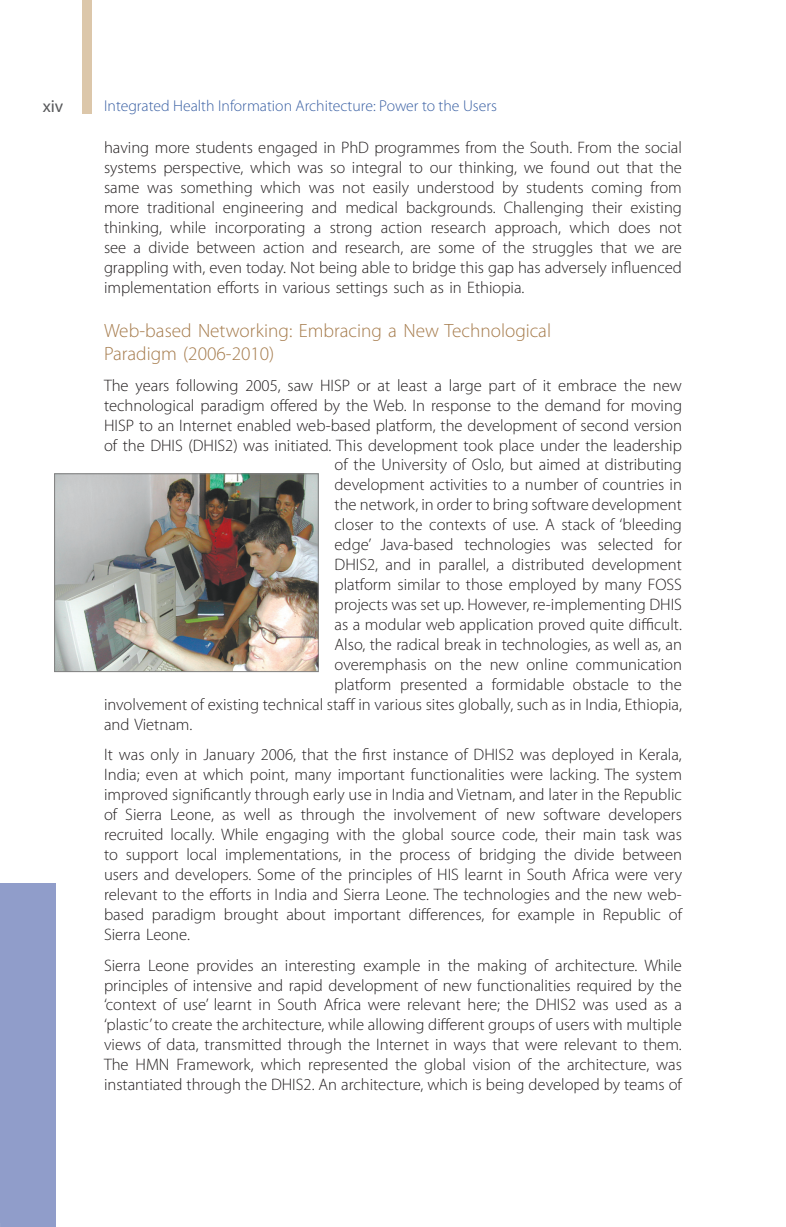
<style>
.page{position:relative;width:786px;height:1227px;background:#fff}
.page>*{position:absolute;margin:0;border:0;box-sizing:border-box;transform-origin:0 0}
.t1{font:300 19.25px/23.1px "Myriad Pro";color:#a67c4d}
.t2{font:17.5px "Myriad Pro";color:#57585a}
.t3{font:300 16.62px/19.9px "Myriad Pro";color:#231f20;text-align:justify}
.t4{font:300 15.75px "Myriad Pro";color:#3b61a4}
</style>
<div class="page">
<svg style="left:82px;top:0;width:10px;height:113px"></svg>
<div style="left:0;top:883px;width:56px;height:343px;background:#909dca"></div>
<img style="left:56px;top:474px;width:263px;height:197px">
<div style="left:54px;top:473px;width:264px;height:199px;border:1px solid #808080"></div>
<p class="t2" style="left:43px;top:95px;width:22px">xiv</p>
<p class="t4" style="left:104px;top:97px;width:394px">Integrated Health Information Architecture: Power to the Users</p>
<p class="t3" style="left:104px;top:138px;width:579px">having more students engaged in PhD programmes from the South. From the social systems perspective, which was so integral to our thinking, we found out that the same was something which was not easily understood by students coming from more traditional engineering and medical backgrounds. Challenging their existing thinking, while incorporating a strong action research approach, which does not see a divide between action and research, are some of the struggles that we are grappling with, even today. Not being able to bridge this gap has adversely influenced implementation efforts in various settings such as in Ethiopia.</p>
<p class="t1" style="left:104px;top:319px;width:448px">Web-based Networking: Embracing a New Technological<br>Paradigm (2006-2010)</p>
<p class="t3" style="left:104px;top:375px;width:579px">The years following 2005, saw HISP or at least a large part of it embrace the new</p>
<p class="t3" style="left:104px;top:395px;width:579px">technological paradigm offered by the Web. In response to the demand for moving</p>
<p class="t3" style="left:104px;top:415px;width:579px">HISP to an Internet enabled web-based platform, the development of second version</p>
<p class="t3" style="left:104px;top:435px;width:579px">of the DHIS (DHIS2) was initiated. This development took place under the leadership</p>
<p class="t3" style="left:334px;top:455px;width:349px">of the University of Oslo, but aimed at distributing</p>
<p class="t3" style="left:334px;top:475px;width:349px">development activities to a number of countries in</p>
<p class="t3" style="left:334px;top:495px;width:349px">the network, in order to bring software development</p>
<p class="t3" style="left:334px;top:515px;width:349px">closer to the contexts of use. A stack of ‘bleeding</p>
<p class="t3" style="left:334px;top:535px;width:349px">edge’ Java-based technologies was selected for</p>
<p class="t3" style="left:334px;top:555px;width:349px">DHIS2, and in parallel, a distributed development</p>
<p class="t3" style="left:334px;top:575px;width:349px">platform similar to those employed by many FOSS</p>
<p class="t3" style="left:334px;top:595px;width:349px">projects was set up. However, re-implementing DHIS</p>
<p class="t3" style="left:334px;top:615px;width:349px">as a modular web application proved quite difficult.</p>
<p class="t3" style="left:334px;top:635px;width:349px">Also, the radical break in technologies, as well as, an</p>
<p class="t3" style="left:334px;top:655px;width:349px">overemphasis on the new online communication</p>
<p class="t3" style="left:334px;top:674px;width:349px">platform presented a formidable obstacle to the</p>
<p class="t3" style="left:104px;top:694px;width:579px">involvement of existing technical staff in various sites globally, such as in India, Ethiopia,</p>
<p class="t3" style="left:104px;top:714px;width:90px">and Vietnam.</p>
<p class="t3" style="left:104px;top:745px;width:579px">It was only in January 2006, that the first instance of DHIS2 was deployed in Kerala, India; even at which point, many important functionalities were lacking. The system improved significantly through early use in India and Vietnam, and later in the Republic of Sierra Leone, as well as through the involvement of new software developers recruited locally. While engaging with the global source code, their main task was to support local implementations, in the process of bridging the divide between users and developers. Some of the principles of HIS learnt in South Africa were very relevant to the efforts in India and Sierra Leone. The technologies and the new web&shy;based paradigm brought about important differences, for example in Republic of Sierra Leone.</p>
<p class="t3" style="left:104px;top:955px;width:579px">Sierra Leone provides an interesting example in the making of architecture. While principles of intensive and rapid development of new functionalities required by the ‘context of use’ learnt in South Africa were relevant here; the DHIS2 was used as a ‘plastic’ to create the architecture, while allowing different groups of users with multiple views of data, transmitted through the Internet in ways that were relevant to them.<br>The HMN Framework, which represented the global vision of the architecture, was instantiated through the DHIS2. An architecture, which is being developed by teams of</p>
</div>
